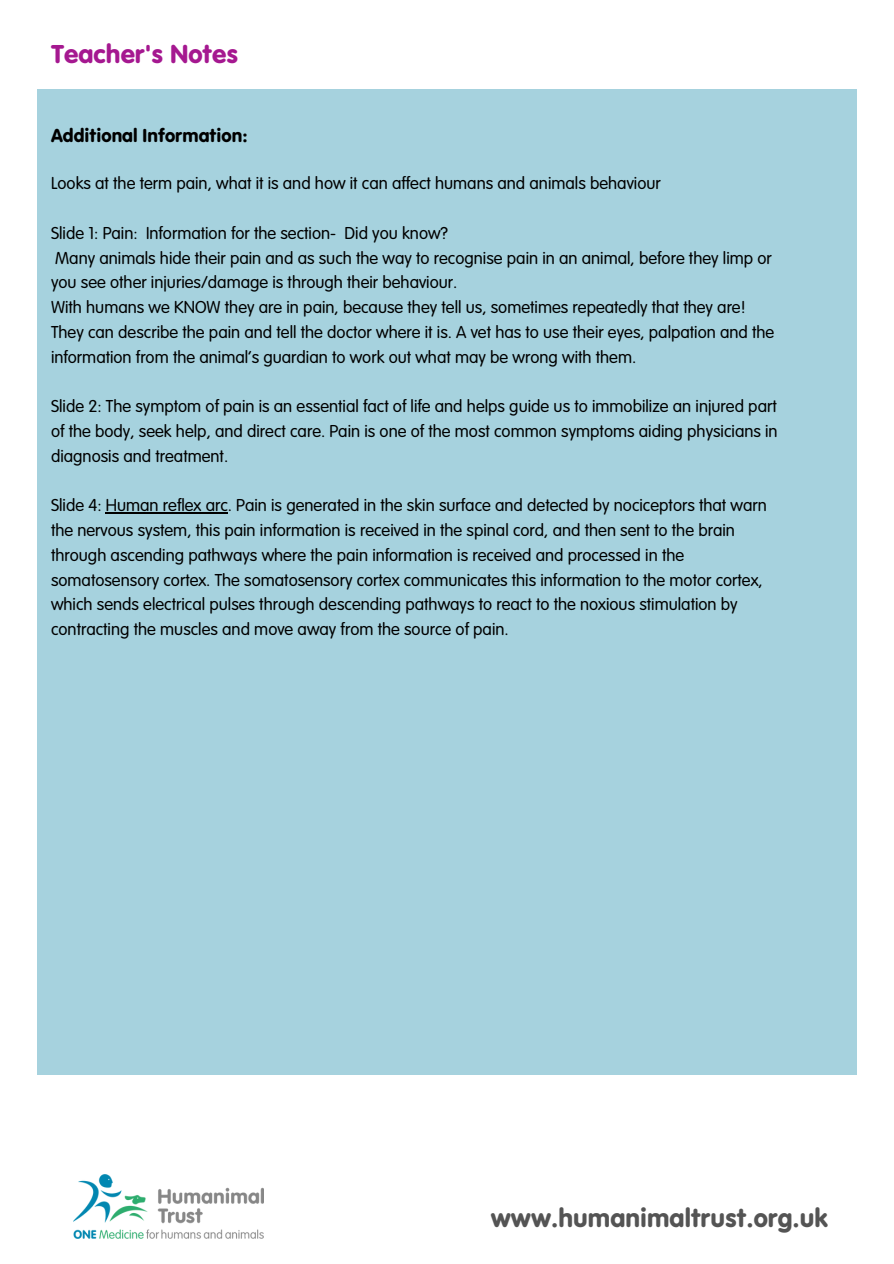
<style>
.page{position:relative;width:894px;height:1264px;background:#fff}
.page>*{position:absolute;margin:0;border:0;box-sizing:border-box;transform-origin:0 0}
.t1{font:27px "VAG Rundschrift D";color:#545454}
.t2{font:27px "VAG Rundschrift D";color:#a51890}
.t3{font:19.5px "VAG Rundschrift D";color:#000}
.t4{font:300 18px/24.8px "VAG Rundschrift D";color:#000}
</style>
<div class="page">
<div style="left:37px;top:89px;width:819px;height:985px;background:#a6d2de"></div>
<img style="left:74px;top:1174px;width:190px;height:64px">
<hr style="left:106px;top:512px;width:122px;height:1px;background:#000">
<p class="t2" style="left:51px;top:43px;width:189px">Teacher's Notes</p>
<h1 class="t3" style="left:51px;top:127px;width:198px">Additional Information:</h1>
<p class="t4" style="left:51px;top:173px;width:611px">Looks at the term pain, what it is and how it can affect humans and animals behaviour</p>
<p class="t4" style="left:51px;top:222px;width:398px">Slide 1: Pain: Information for the section- Did you know?</p>
<p class="t4" style="left:51px;top:247px;width:722px">Many animals hide their pain and as such the way to recognise pain in an animal, before they limp or you see other injuries/damage is through their behaviour.</p>
<p class="t4" style="left:51px;top:297px;width:724px">With humans we KNOW they are in pain, because they tell us, sometimes repeatedly that they are!<br>They can describe the pain and tell the doctor where it is. A vet has to use their eyes, palpation and the information from the animal’s guardian to work out what may be wrong with them.</p>
<p class="t4" style="left:51px;top:396px;width:728px;text-align:justify">Slide 2: The symptom of pain is an essential fact of life and helps guide us to immobilize an injured part of the body, seek help, and direct care. Pain is one of the most common symptoms aiding physicians in diagnosis and treatment.</p>
<h1 class="t4" style="left:51px;top:495px;width:717px">Slide 4: Human reflex arc. Pain is generated in the skin surface and detected by nociceptors that warn the nervous system, this pain information is received in the spinal cord, and then sent to the brain through ascending pathways where the pain information is received and processed in the somatosensory cortex. The somatosensory cortex communicates this information to the motor cortex, which sends electrical pulses through descending pathways to react to the noxious stimulation by contracting the muscles and move away from the source of pain.</h1>
<p class="t1" style="left:490px;top:1207px;width:339px">www.humanimaltrust.org.uk</p>
</div>
